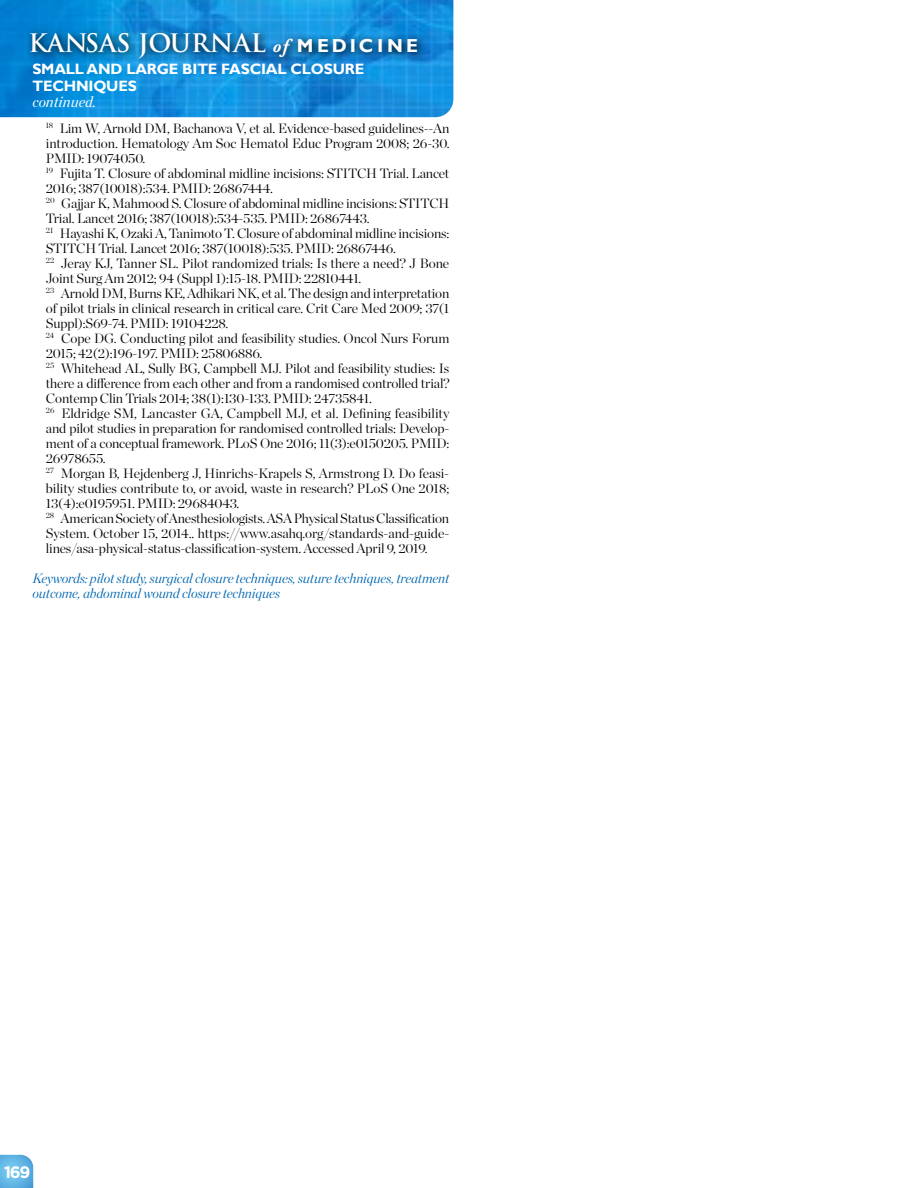
<style>
.page{position:relative;width:918px;height:1188px;background:#fff}
.page>*{position:absolute;margin:0;border:0;box-sizing:border-box;transform-origin:0 0}
.t1{font:700 24.9px "Trajan Pro";color:#fff}
.t2{font:700 16.5px "Gotham";color:#fff}
.t3{font:700 15px/16.5px "Gill Sans";letter-spacing:-.01em;color:#fff}
.t4{font:italic 15px "Chronicle Display";color:#fff}
.t5{font:300 13.5px/15px "Chronicle Display";letter-spacing:-.01em;color:#000}
.t6{font:italic 300 13.5px/15px "Chronicle Display";letter-spacing:-.01em;color:#0067b1}
.s1{font-family:"Adobe Garamond Pro";font-style:italic;font-size:18.75px}
.s2{font-family:"Gill Sans";font-size:18.75px}
</style>
<div class="page">
<img style="left:0;top:0;width:453px;height:117px">
<svg style="left:0;top:1154px;width:34px;height:34px"></svg>
<svg style="left:26px;top:27px;width:402px;height:41px;background:#107abd"></svg>
<h1 class="t1" style="left:28px;top:28px;width:391px">KANSAS JOURNAL <span class="s1">of</span> <span class="s2">M EDIC I N E</span></h1>
<p class="t3" style="left:32px;top:61px;width:333px">SMALL AND LARGE BITE FASCIAL CLOSURE<br>TECHNIQUES</p>
<p class="t4" style="left:32px;top:90px;width:65px">continued.</p>
<p class="t5" style="left:46px;top:119px;width:405px"><sup>18</sup> Lim W, Arnold DM, Bachanova V, et al. Evidence-based guidelines--An introduction. Hematology Am Soc Hematol Educ Program 2008; 26-30.<br>PMID: 19074050.<br><sup>19</sup> Fujita T. Closure of abdominal midline incisions: STITCH Trial. Lancet 2016; 387(10018):534. PMID: 26867444.<br><sup>20</sup> Gajjar K, Mahmood S. Closure of abdominal midline incisions: STITCH Trial. Lancet 2016; 387(10018):534-535. PMID: 26867443.<br><sup>21</sup> Hayashi K, Ozaki A, Tanimoto T. Closure of abdominal midline incisions:<br>STITCH Trial. Lancet 2016; 387(10018):535. PMID: 26867446.<br><sup>22</sup> Jeray KJ, Tanner SL. Pilot randomized trials: Is there a need? J Bone Joint Surg Am 2012; 94 (Suppl 1):15-18. PMID: 22810441.<br><sup>23</sup> Arnold DM, Burns KE, Adhikari NK, et al. The design and interpretation of pilot trials in clinical research in critical care. Crit Care Med 2009; 37(1<br>Suppl):S69-74. PMID: 19104228.<br><sup>24</sup> Cope DG. Conducting pilot and feasibility studies. Oncol Nurs Forum 2015; 42(2):196-197. PMID: 25806886.<br><sup>25</sup> Whitehead AL, Sully BG, Campbell MJ. Pilot and feasibility studies: Is there a difference from each other and from a randomised controlled trial?<br>Contemp Clin Trials 2014; 38(1):130-133. PMID: 24735841.<br><sup>26</sup> Eldridge SM, Lancaster GA, Campbell MJ, et al. Defining feasibility and pilot studies in preparation for randomised controlled trials: Develop&shy;ment of a conceptual framework. PLoS One 2016; 11(3):e0150205. PMID:<br>26978655.<br><sup>27</sup> Morgan B, Hejdenberg J, Hinrichs-Krapels S, Armstrong D. Do feasi&shy;bility studies contribute to, or avoid, waste in research? PLoS One 2018; 13(4):e0195951. PMID: 29684043.<br><sup>28</sup> American Society of Anesthesiologists. ASA Physical Status Classification System. October 15, 2014.. https://www.asahq.org/standards-and-guide&shy;lines/asa-physical-status-classification-system. Accessed April 9, 2019.</p>
<p class="t6" style="left:32px;top:569px;width:419px">Keywords: pilot study, surgical closure techniques, suture techniques, treatment outcome, abdominal wound closure techniques</p>
<p class="t2" style="left:4px;top:1161px;width:28px">169</p>
</div>
